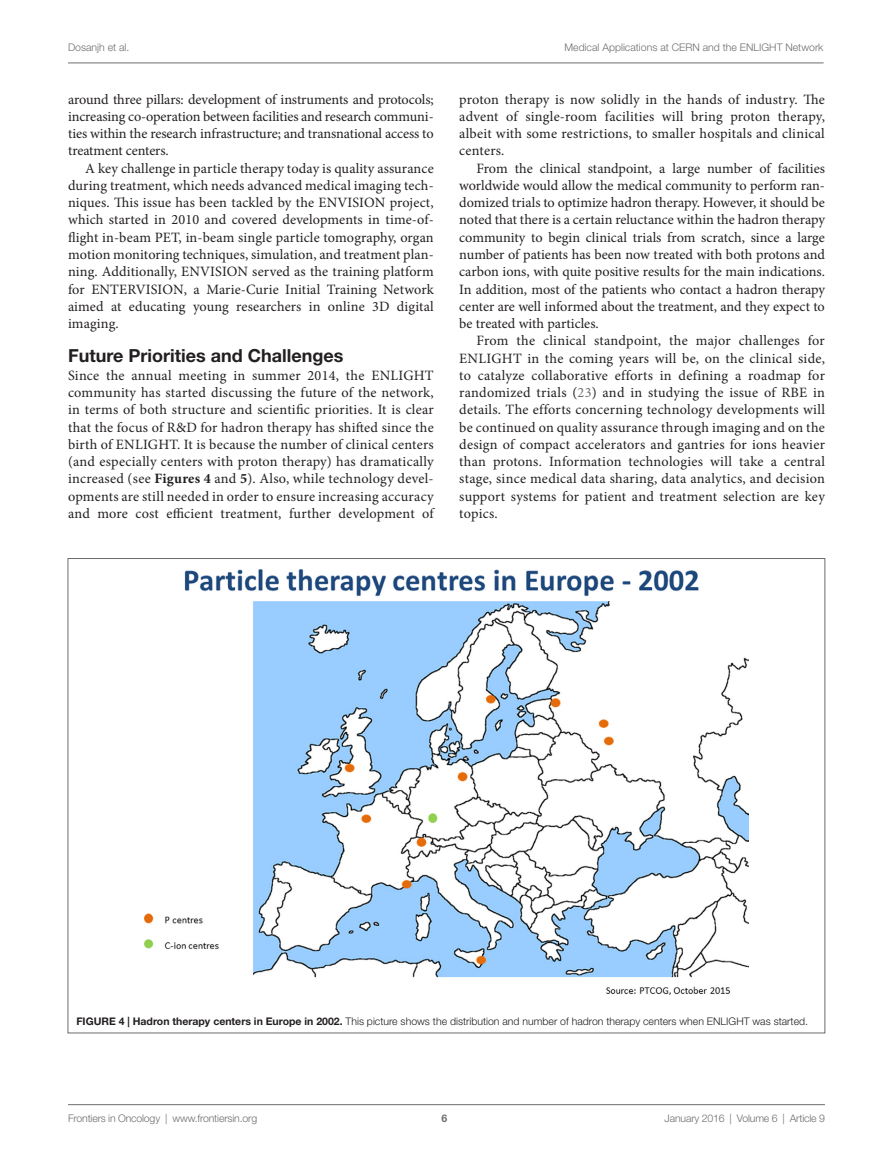
<style>
.page{position:relative;width:893px;height:1170px;background:#fff}
.page>*{position:absolute;margin:0;border:0;box-sizing:border-box;transform-origin:0 0}
.t1{font:700 18px "Helvetica Neue LT Std";color:#231f20}
.t2{font:14.25px/17.2px "Minion Pro";letter-spacing:.01em;color:#231f20;text-align:justify}
.t3{font:300 10.5px "Helvetica Neue LT Std";color:#231f20}
.t4{font:300 10.5px "Helvetica Neue LT Std";letter-spacing:-.015em;color:#6c6d70}
.t5{font:700 10.5px "Helvetica Neue LT Std";color:#6c6d70}
.s1{font-weight:700}
.s2{color:#6c6d70}
</style>
<div class="page">
<hr style="left:68px;top:1104px;width:757px;height:1px;background:#6c6d70">
<hr style="left:68px;top:63px;width:756px;height:1px;background:#6c6d70">
<img style="left:145px;top:569px;width:603px;height:425px">
<p class="t4" style="left:68px;top:41px;width:63px">Dosanjh et al.</p>
<p class="t4" style="left:564px;top:41px;width:261px">Medical Applications at CERN and the ENLIGHT Network</p>
<p class="t2" style="left:68px;top:90px;width:367px">around three pillars: development of instruments and protocols; increasing co-operation between facilities and research communi&shy;ties within the research infrastructure; and transnational access to treatment centers.</p>
<p class="t2" style="left:68px;top:159px;width:367px;text-indent:17px">A key challenge in particle therapy today is quality assurance during treatment, which needs advanced medical imaging tech&shy;niques. This issue has been tackled by the ENVISION project, which started in 2010 and covered developments in time-of&shy;flight in-beam PET, in-beam single particle tomography, organ motion monitoring techniques, simulation, and treatment plan&shy;ning. Additionally, ENVISION served as the training platform for ENTERVISION, a Marie-Curie Initial Training Network aimed at educating young researchers in online 3D digital imaging.</p>
<p class="t1" style="left:68px;top:345px;width:277px">Future Priorities and Challenges</p>
<p class="t2" style="left:68px;top:366px;width:367px">Since the annual meeting in summer 2014, the ENLIGHT community has started discussing the future of the network, in terms of both structure and scientific priorities. It is clear that the focus of R&amp;D for hadron therapy has shifted since the birth of ENLIGHT. It is because the number of clinical centers (and especially centers with proton therapy) has dramatically increased (see <span class="s1">Figures 4</span> and <span class="s1">5</span>). Also, while technology devel&shy;opments are still needed in order to ensure increasing accuracy and more cost efficient treatment, further development of</p>
<p class="t2" style="left:459px;top:90px;width:367px">proton therapy is now solidly in the hands of industry. The advent of single-room facilities will bring proton therapy, albeit with some restrictions, to smaller hospitals and clinical centers.</p>
<p class="t2" style="left:459px;top:159px;width:367px;text-indent:17px">From the clinical standpoint, a large number of facilities worldwide would allow the medical community to perform ran&shy;domized trials to optimize hadron therapy. However, it should be noted that there is a certain reluctance within the hadron therapy community to begin clinical trials from scratch, since a large number of patients has been now treated with both protons and carbon ions, with quite positive results for the main indications.<br>In addition, most of the patients who contact a hadron therapy center are well informed about the treatment, and they expect to be treated with particles.</p>
<p class="t2" style="left:459px;top:332px;width:367px;text-indent:17px">From the clinical standpoint, the major challenges for ENLIGHT in the coming years will be, on the clinical side, to catalyze collaborative efforts in defining a roadmap for randomized trials (<span class="s2">23</span>) and in studying the issue of RBE in details. The efforts concerning technology developments will be continued on quality assurance through imaging and on the design of compact accelerators and gantries for ions heavier than protons. Information technologies will take a central stage, since medical data sharing, data analytics, and decision support systems for patient and treatment selection are key topics.</p>
<p class="t3" style="left:76px;top:1014px;width:733px"><span class="s1">FIGURE 4 | Hadron therapy centers in Europe in 2002.</span> This picture shows the distribution and number of hadron therapy centers when ENLIGHT was started.</p>
<p class="t4" style="left:68px;top:1111px;width:191px">Frontiers in Oncology | www.frontiersin.org</p>
<p class="t5" style="left:441px;top:1111px;width:7px">6</p>
<p class="t4" style="left:665px;top:1111px;width:162px">January 2016 | Volume 6 | Article 9</p>
</div>
